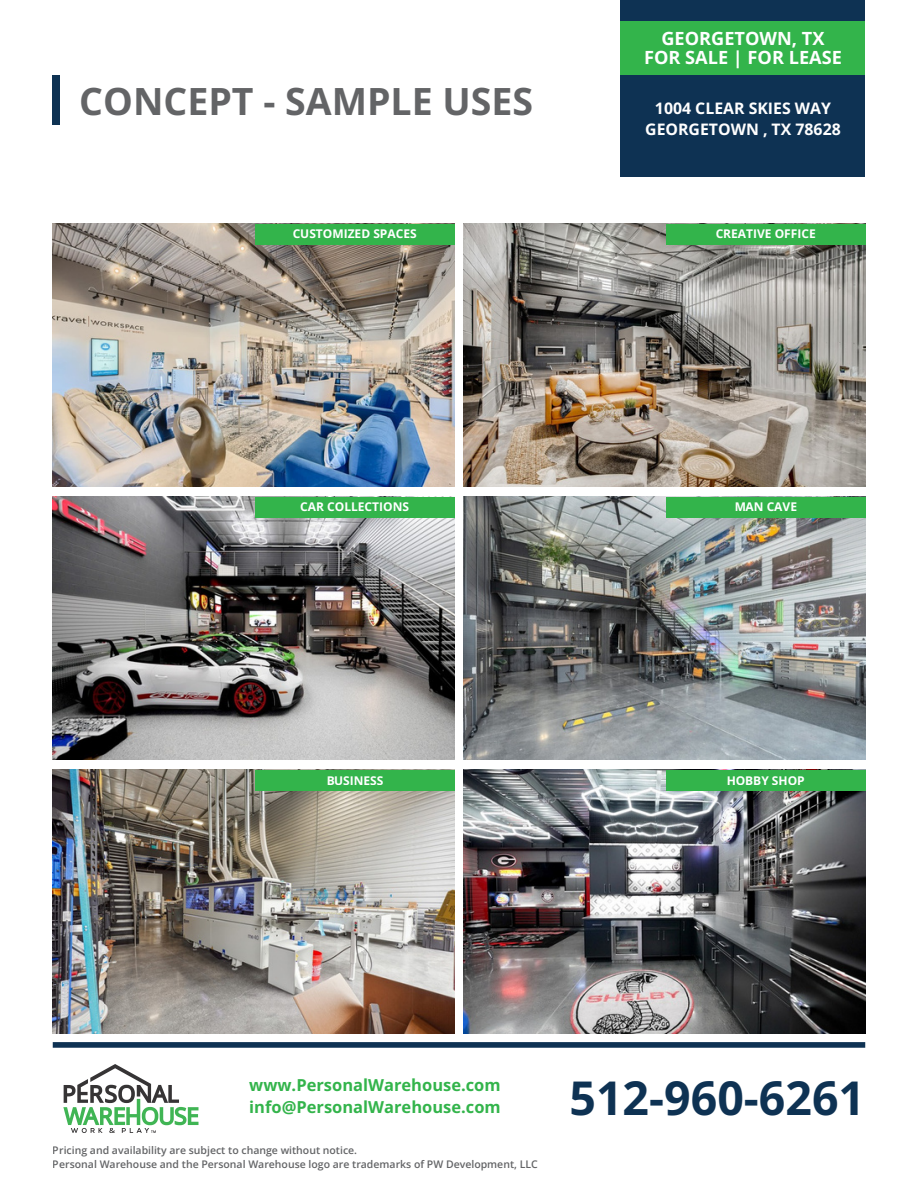
<style>
.page{position:relative;width:918px;height:1188px;background:#fff}
.page>*{position:absolute;margin:0;border:0;box-sizing:border-box;transform-origin:0 0}
.t1{font:700 46.5px "Open Sans";color:#0e3253}
.t2{font:700 37.5px "Open Sans";color:#636466}
.t3{font:700 18.15px/19.2px "Open Sans";color:#fff;text-align:center}
.t4{font:700 16.5px/22.5px "Open Sans";color:#33b44b}
.t5{font:700 15.9px/21.3px "Open Sans";color:#fff;text-align:center}
.t6{font:700 12px "Open Sans";color:#fff}
.t7{font:600 10.5px/14px "Open Sans";color:#636466}
</style>
<div class="page">
<div style="left:53px;top:75px;width:7px;height:50px;background:#0e3253"></div>
<div style="left:53px;top:1042px;width:812px;height:6px;background:#0e3253"></div>
<div style="left:621px;top:0;width:244px;height:176px;background:#0e3253"></div>
<div style="left:621px;top:22px;width:244px;height:53px;background:#33b44b"></div>
<img style="left:53px;top:224px;width:401px;height:263px">
<img style="left:53px;top:497px;width:401px;height:263px">
<img style="left:464px;top:497px;width:401px;height:263px">
<img style="left:53px;top:770px;width:401px;height:263px">
<img style="left:464px;top:770px;width:401px;height:263px">
<img style="left:464px;top:224px;width:401px;height:263px">
<div style="left:255px;top:224px;width:199px;height:21px;background:#33b44b"></div>
<div style="left:255px;top:497px;width:199px;height:21px;background:#33b44b"></div>
<div style="left:255px;top:770px;width:199px;height:21px;background:#33b44b"></div>
<div style="left:666px;top:224px;width:199px;height:21px;background:#33b44b"></div>
<div style="left:666px;top:497px;width:199px;height:21px;background:#33b44b"></div>
<div style="left:666px;top:770px;width:199px;height:21px;background:#33b44b"></div>
<svg style="left:63px;top:1064px;width:135px;height:69px"></svg>
<h3 class="t3" style="left:644px;top:28px;width:199px">GEORGETOWN, TX<br>FOR SALE | FOR LEASE</h3>
<h2 class="t2" style="left:79px;top:74px;width:455px">CONCEPT - SAMPLE USES</h2>
<h5 class="t5" style="left:645px;top:97px;width:197px">1004 CLEAR SKIES WAY<br>GEORGETOWN , TX 78628</h5>
<p class="t6" style="left:293px;top:225px;width:126px">CUSTOMIZED SPACES</p>
<p class="t6" style="left:716px;top:225px;width:102px">CREATIVE OFFICE</p>
<p class="t6" style="left:300px;top:499px;width:110px">CAR COLLECTIONS</p>
<p class="t6" style="left:734px;top:499px;width:64px">MAN CAVE</p>
<p class="t6" style="left:326px;top:772px;width:59px">BUSINESS</p>
<p class="t6" style="left:727px;top:772px;width:80px">HOBBY SHOP</p>
<h4 class="t4" style="left:249px;top:1073px;width:253px">www.PersonalWarehouse.com info@PersonalWarehouse.com</h4>
<p class="t7" style="left:53px;top:1143px;width:487px">Pricing and availability are subject to change without notice.<br>Personal Warehouse and the Personal Warehouse logo are trademarks of PW Development, LLC</p>
<h1 class="t1" style="left:569px;top:1065px;width:297px">512-960-6261</h1>
</div>
